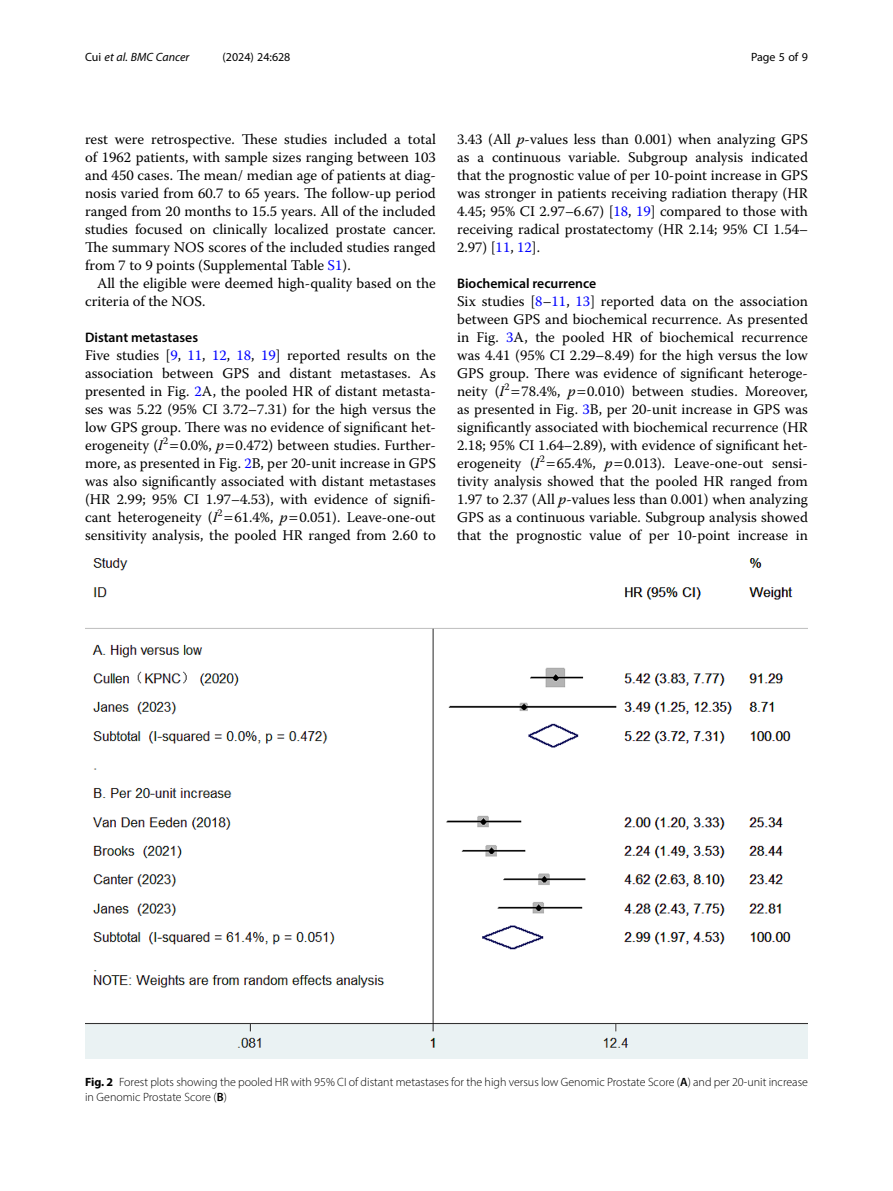
<style>
.page{position:relative;width:893px;height:1191px;background:#fff}
.page>*{position:absolute;margin:0;border:0;box-sizing:border-box;transform-origin:0 0}
.Body_Text{font:14.7px/18px "Warnock Pro";color:#000;text-align:justify}
.Body_Text_Indent{font:14.7px/18px "Warnock Pro";color:#000;text-align:justify}
.Head_2{font:600 13.8px "Myriad Pro";color:#000}
.Figure_Caption{font:300 12px/15px "Myriad Pro";color:#000}
.t1{font:12px "Myriad Pro";color:#000}
.t2{font:italic 12px "Myriad Pro";color:#000}
.s1{font-style:normal}
.s2{color:#00f}
.s3{font-style:italic}
.s4{font-weight:700}
.s5{font-weight:600}
</style>
<div class="page">
<img style="left:85px;top:558px;width:723px;height:501px">
<p class="t2" style="left:85px;top:50px;width:106px"><span class="s1">Cui</span> et al. BMC Cancer</p>
<p class="t1" style="left:222px;top:50px;width:70px">(2024) 24:628</p>
<p class="t1" style="left:751px;top:50px;width:58px">Page 5 of 9</p>
<p class="Body_Text_Indent" style="left:85px;top:130px;width:352px">rest were retrospective. These studies included a total of 1962 patients, with sample sizes ranging between 103 and 450 cases. The mean/ median age of patients at diag&shy;nosis varied from 60.7 to 65 years. The follow-up period ranged from 20 months to 15.5 years. All of the included studies focused on clinically localized prostate cancer.<br>The summary NOS scores of the included studies ranged from 7 to 9 points (Supplemental Table <span class="s2">S1</span>).</p>
<p class="Body_Text_Indent" style="left:85px;top:274px;width:352px;text-indent:12px">All the eligible were deemed high-quality based on the criteria of the NOS.</p>
<p class="Head_2" style="left:85px;top:329px;width:115px">Distant metastases</p>
<p class="Body_Text" style="left:85px;top:346px;width:352px">Five studies [<span class="s2">9</span>, <span class="s2">11</span>, <span class="s2">12</span>, <span class="s2">18</span>, <span class="s2">19</span>] reported results on the association between GPS and distant metastases. As presented in Fig. <span class="s2">2</span>A, the pooled HR of distant metasta&shy;ses was 5.22 (95% CI 3.72–7.31) for the high versus the low GPS group. There was no evidence of significant het&shy;erogeneity (<span class="s3">I</span><sup>2</sup> 0.0%, <span class="s3">p</span> 0.472) between studies. Further&shy;more, as presented in Fig. <span class="s2">2</span>B, per 20-unit increase in GPS was also significantly associated with distant metastases (HR 2.99; 95% CI 1.97–4.53), with evidence of signifi&shy;cant heterogeneity (<span class="s3">I</span><sup>2</sup> 61.4%, <span class="s3">p</span> 0.051). Leave-one-out sensitivity analysis, the pooled HR ranged from 2.60 to</p>
<p class="Body_Text" style="left:457px;top:130px;width:352px">3.43 (All <span class="s3">p</span>-values less than 0.001) when analyzing GPS as a continuous variable. Subgroup analysis indicated that the prognostic value of per 10-point increase in GPS was stronger in patients receiving radiation therapy (HR 4.45; 95% CI 2.97–6.67) [<span class="s2">18</span>, <span class="s2">19</span>] compared to those with receiving radical prostatectomy (HR 2.14; 95% CI 1.54– 2.97) [<span class="s2">11</span>, <span class="s2">12</span>].</p>
<p class="Head_2" style="left:457px;top:275px;width:141px">Biochemical recurrence</p>
<p class="Body_Text" style="left:457px;top:292px;width:352px">Six studies [<span class="s2">8</span>–<span class="s2">11</span>, <span class="s2">13</span>] reported data on the association between GPS and biochemical recurrence. As presented in Fig. <span class="s2">3</span>A, the pooled HR of biochemical recurrence was 4.41 (95% CI 2.29–8.49) for the high versus the low GPS group. There was evidence of significant heteroge&shy;neity (<span class="s3">I</span><sup>2</sup> 78.4%, <span class="s3">p</span> 0.010) between studies. Moreover, as presented in Fig. <span class="s2">3</span>B, per 20-unit increase in GPS was significantly associated with biochemical recurrence (HR 2.18; 95% CI 1.64–2.89), with evidence of significant het&shy;erogeneity (<span class="s3">I</span><sup>2</sup> 65.4%, <span class="s3">p</span> 0.013). Leave-one-out sensi&shy;tivity analysis showed that the pooled HR ranged from 1.97 to 2.37 (All <span class="s3">p</span>-values less than 0.001) when analyzing GPS as a continuous variable. Subgroup analysis showed that the prognostic value of per 10-point increase in</p>
<p class="Figure_Caption" style="left:85px;top:1074px;width:724px"><span class="s4">Fig. 2</span> Forest plots showing the pooled HR with 95% CI of distant metastases for the high versus low Genomic Prostate Score (<span class="s5">A</span>) and per 20-unit increase in Genomic Prostate Score (<span class="s5">B</span>)</p>
</div>
